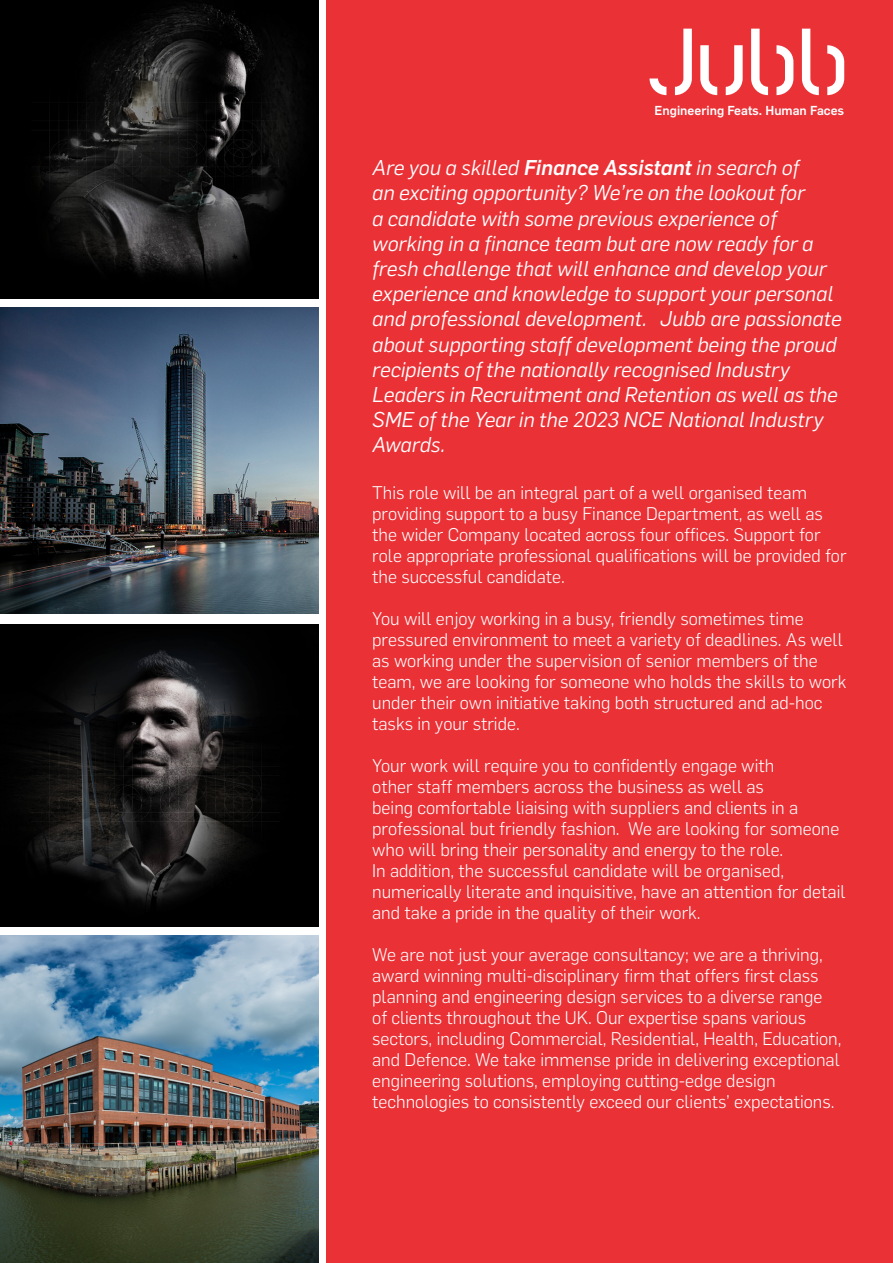
<style>
.page{position:relative;width:893px;height:1263px;background:#fff}
.page>*{position:absolute;margin:0;border:0;box-sizing:border-box;transform-origin:0 0}
.t1{font:21px/25.2px "Flama Jubb Italic";color:#fff}
.t2{font:300 18px/21px "Flama";color:#fff}
.t3{font:500 12.75px "Flama";color:#fff}
.s1{font-family:"Flama Jubb Bold";font-style:italic}
</style>
<div class="page">
<img style="left:0;top:0;width:319px;height:298px">
<div style="left:326px;top:0;width:567px;height:1263px;background:#ea3136"></div>
<svg style="left:649px;top:78px;width:17px;height:17px"></svg>
<svg style="left:700px;top:45px;width:17px;height:50px"></svg>
<svg style="left:751px;top:29px;width:17px;height:66px"></svg>
<svg style="left:726px;top:45px;width:17px;height:50px"></svg>
<svg style="left:776px;top:45px;width:17px;height:50px"></svg>
<svg style="left:802px;top:29px;width:17px;height:66px"></svg>
<svg style="left:827px;top:45px;width:17px;height:50px"></svg>
<svg style="left:675px;top:29px;width:17px;height:66px"></svg>
<img style="left:0;top:624px;width:319px;height:303px">
<img style="left:0;top:307px;width:319px;height:307px">
<img style="left:0;top:935px;width:319px;height:328px">
<p class="t3" style="left:655px;top:101px;width:191px">Engineering Feats. Human Faces</p>
<p class="t1" style="left:372px;top:154px;width:471px">Are you a skilled <span class="s1">Finance Assistant</span> in search of<br>an exciting opportunity? We’re on the lookout for<br>a candidate with some previous experience of working in a finance team but are now ready for a fresh challenge that will enhance and develop your experience and knowledge to support your personal and professional development. Jubb are passionate about supporting staff development being the proud recipients of the nationally recognised Industry Leaders in Recruitment and Retention as well as the SME of the Year in the 2023 NCE National Industry Awards.</p>
<p class="t2" style="left:372px;top:481px;width:476px">This role will be an integral part of a well organised team providing support to a busy Finance Department, as well as the wider Company located across four offices. Support for role appropriate professional qualifications will be provided for the successful candidate.</p>
<p class="t2" style="left:372px;top:607px;width:476px">You will enjoy working in a busy, friendly sometimes time pressured environment to meet a variety of deadlines. As well as working under the supervision of senior members of the team, we are looking for someone who holds the skills to work under their own initiative taking both structured and ad-hoc tasks in your stride.</p>
<p class="t2" style="left:372px;top:754px;width:469px">Your work will require you to confidently engage with<br>other staff members across the business as well as<br>being comfortable liaising with suppliers and clients in a professional but friendly fashion. We are looking for someone who will bring their personality and energy to the role.</p>
<p class="t2" style="left:372px;top:859px;width:475px">In addition, the successful candidate will be organised, numerically literate and inquisitive, have an attention for detail and take a pride in the quality of their work.</p>
<p class="t2" style="left:372px;top:943px;width:471px">We are not just your average consultancy; we are a thriving, award winning multi-disciplinary firm that offers first class planning and engineering design services to a diverse range of clients throughout the UK. Our expertise spans various sectors, including Commercial, Residential, Health, Education, and Defence. We take immense pride in delivering exceptional engineering solutions, employing cutting-edge design technologies to consistently exceed our clients’ expectations.</p>
</div>
